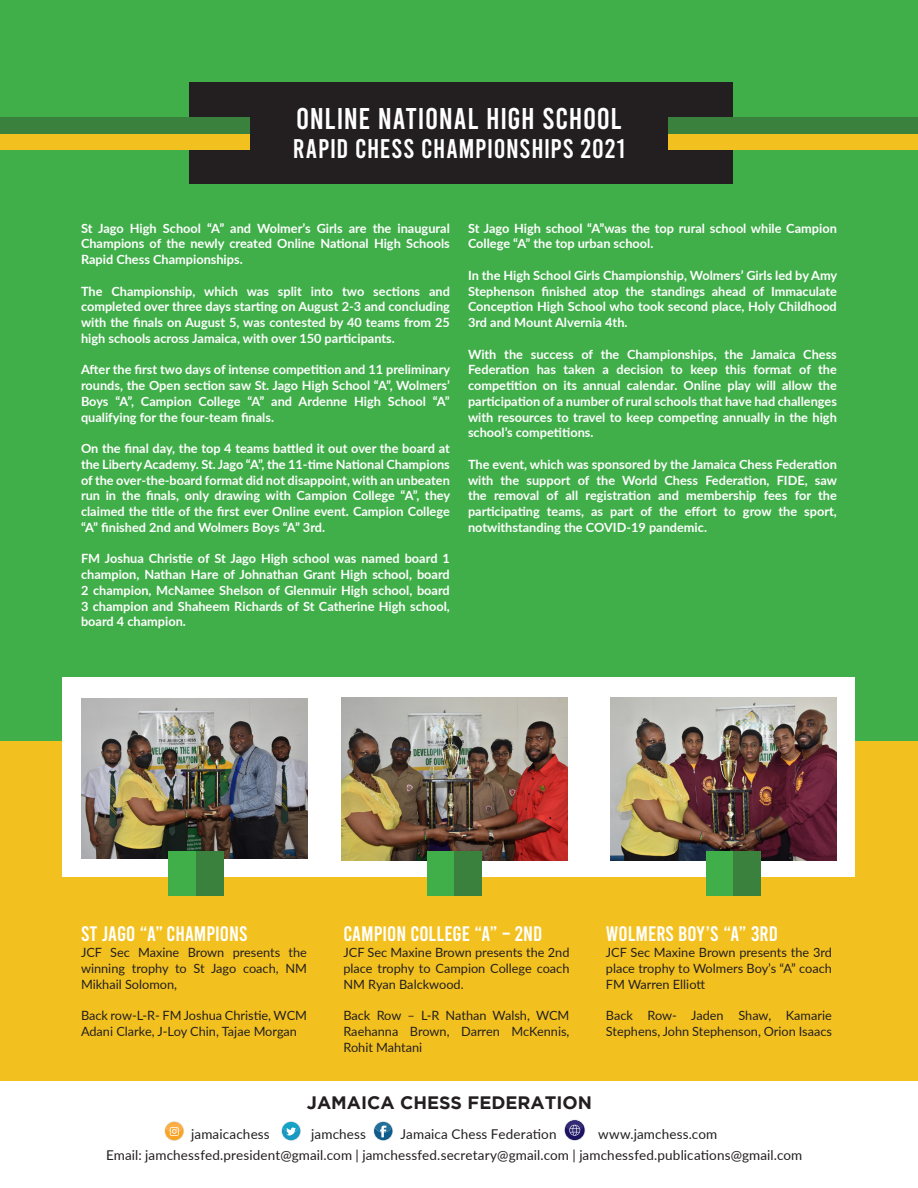
<style>
.page{position:relative;width:918px;height:1188px;background:#fff}
.page>*{position:absolute;margin:0;border:0;box-sizing:border-box;transform-origin:0 0}
.t1{font:30px "Bebas";letter-spacing:.025em;color:#fff}
.t2{font:27px "Bebas";letter-spacing:.035em;color:#fff}
.t3{font:21px "Bebas";color:#fff}
.t4{font:700 18px "Gotham";color:#231f20}
.t5{font:13.5px/20.1px "Lato";letter-spacing:.01em;color:#231f20}
.t6{font:700 12.75px/15.8px "Lato";color:#fff;text-align:justify}
.t7{font:12.75px/15.8px "Lato";color:#231f20;text-align:justify}
</style>
<div class="page">
<div style="left:0;top:0;width:918px;height:761px;background:#40ae49"></div>
<div style="left:0;top:741px;width:918px;height:340px;background:#f3c11f"></div>
<div style="left:63px;top:677px;width:792px;height:199px;background:#fff"></div>
<img style="left:81px;top:698px;width:226px;height:161px">
<img style="left:341px;top:697px;width:226px;height:163px">
<img style="left:611px;top:697px;width:226px;height:163px">
<div style="left:189px;top:83px;width:543px;height:101px;background:#231f20"></div>
<div style="left:669px;top:133px;width:249px;height:16px;background:#f3c11f"></div>
<div style="left:669px;top:117px;width:249px;height:16px;background:#3a813d"></div>
<div style="left:169px;top:852px;width:27px;height:44px;background:#40ae49"></div>
<div style="left:196px;top:852px;width:28px;height:44px;background:#3a813d"></div>
<div style="left:427px;top:852px;width:27px;height:44px;background:#40ae49"></div>
<div style="left:454px;top:852px;width:28px;height:44px;background:#3a813d"></div>
<div style="left:706px;top:852px;width:28px;height:44px;background:#40ae49"></div>
<div style="left:734px;top:852px;width:27px;height:44px;background:#3a813d"></div>
<div style="left:0;top:133px;width:249px;height:16px;background:#f3c11f"></div>
<div style="left:0;top:117px;width:249px;height:16px;background:#3a813d"></div>
<svg style="left:164px;top:1122px;width:20px;height:19px"></svg>
<svg style="left:564px;top:1120px;width:22px;height:21px"></svg>
<svg style="left:373px;top:1122px;width:20px;height:19px"></svg>
<svg style="left:281px;top:1122px;width:20px;height:19px"></svg>
<h1 class="t1" style="left:296px;top:103px;width:27px">ONLINE</h1>
<h1 class="t1" style="left:378px;top:103px;width:29px">NATIONAL</h1>
<h1 class="t1" style="left:486px;top:103px;width:84px">HIGH SCHOOL</h1>
<h2 class="t2" style="left:293px;top:135px;width:25px">RAPID</h2>
<h2 class="t2" style="left:355px;top:135px;width:25px">CHESS</h2>
<h2 class="t2" style="left:421px;top:135px;width:25px">CHAMPIONSHIPS</h2>
<h2 class="t2" style="left:581px;top:135px;width:46px">2021</h2>
<p class="t6" style="left:81px;top:220px;width:370px">St Jago High School “A” and Wolmer’s Girls are the inaugural Champions of the newly created Online National High Schools Rapid Chess Championships.</p>
<p class="t6" style="left:81px;top:283px;width:370px">The Championship, which was split into two sections and completed over three days starting on August 2-3 and concluding with the finals on August 5, was contested by 40 teams from 25 high schools across Jamaica, with over 150 participants.</p>
<p class="t6" style="left:81px;top:361px;width:371px">After the first two days of intense competition and 11 preliminary rounds, the Open section saw St. Jago High School “A”, Wolmers’ Boys “A”, Campion College “A” and Ardenne High School “A” qualifying for the four-team finals.</p>
<p class="t6" style="left:81px;top:440px;width:371px">On the final day, the top 4 teams battled it out over the board at the Liberty Academy. St. Jago “A”, the 11-time National Champions of the over-the-board format did not disappoint, with an unbeaten run in the finals, only drawing with Campion College “A”, they claimed the title of the first ever Online event. Campion College “A” finished 2nd and Wolmers Boys “A” 3rd.</p>
<p class="t6" style="left:81px;top:550px;width:370px">FM Joshua Christie of St Jago High school was named board 1 champion, Nathan Hare of Johnathan Grant High school, board 2 champion, McNamee Shelson of Glenmuir High school, board 3 champion and Shaheem Richards of St Catherine High school, board 4 champion.</p>
<p class="t6" style="left:468px;top:220px;width:370px">St Jago High school “A”was the top rural school while Campion<br>College “A” the top urban school.</p>
<p class="t6" style="left:468px;top:267px;width:371px">In the High School Girls Championship, Wolmers’ Girls led by Amy Stephenson finished atop the standings ahead of Immaculate Conception High School who took second place, Holy Childhood 3rd and Mount Alvernia 4th.</p>
<p class="t6" style="left:468px;top:346px;width:370px">With the success of the Championships, the Jamaica Chess Federation has taken a decision to keep this format of the competition on its annual calendar. Online play will allow the participation of a number of rural schools that have had challenges with resources to travel to keep competing annually in the high school’s competitions.</p>
<p class="t6" style="left:468px;top:456px;width:371px">The event, which was sponsored by the Jamaica Chess Federation with the support of the World Chess Federation, FIDE, saw the removal of all registration and membership fees for the participating teams, as part of the effort to grow the sport, notwithstanding the COVID-19 pandemic.</p>
<h3 class="t3" style="left:81px;top:923px;width:105px">ST JAGO “A” CHAMPIONS</h3>
<p class="t7" style="left:81px;top:944px;width:228px">JCF Sec Maxine Brown presents the winning trophy to St Jago coach, NM Mikhail Solomon,</p>
<p class="t7" style="left:81px;top:1007px;width:228px">Back row-L-R- FM Joshua Christie, WCM<br>Adani Clarke, J-Loy Chin, Tajae Morgan</p>
<h3 class="t3" style="left:343px;top:923px;width:19px">CAMPION</h3>
<h3 class="t3" style="left:410px;top:923px;width:19px">COLLEGE</h3>
<h3 class="t3" style="left:474px;top:923px;width:59px">“A” – 2ND</h3>
<p class="t7" style="left:343px;top:944px;width:228px">JCF Sec Maxine Brown presents the 2nd place trophy to Campion College coach NM Ryan Balckwood.</p>
<p class="t7" style="left:343px;top:1007px;width:228px">Back Row – L-R Nathan Walsh, WCM Raehanna Brown, Darren McKennis, Rohit Mahtani</p>
<h3 class="t3" style="left:606px;top:923px;width:23px">WOLMERS</h3>
<h3 class="t3" style="left:678px;top:923px;width:91px">BOY’S “A” 3RD</h3>
<p class="t7" style="left:606px;top:944px;width:228px">JCF Sec Maxine Brown presents the 3rd place trophy to Wolmers Boy’s “A” coach FM Warren Elliott</p>
<p class="t7" style="left:606px;top:1007px;width:228px">Back Row- Jaden Shaw, Kamarie<br>Stephens, John Stephenson, Orion Isaacs</p>
<h3 class="t4" style="left:307px;top:1092px;width:287px">JAMAICA CHESS FEDERATION</h3>
<p class="t5" style="left:106px;top:1124px;width:698px;text-indent:492px">www.jamchess.com<br>Email: jamchessfed.president@gmail.com | jamchessfed.secretary@gmail.com | jamchessfed.publications@gmail.com</p>
<p class="t5" style="left:191px;top:1124px;width:80px">jamaicachess</p>
<p class="t5" style="left:311px;top:1124px;width:56px">jamchess</p>
<p class="t5" style="left:401px;top:1124px;width:157px">Jamaica Chess Federation</p>
</div>
